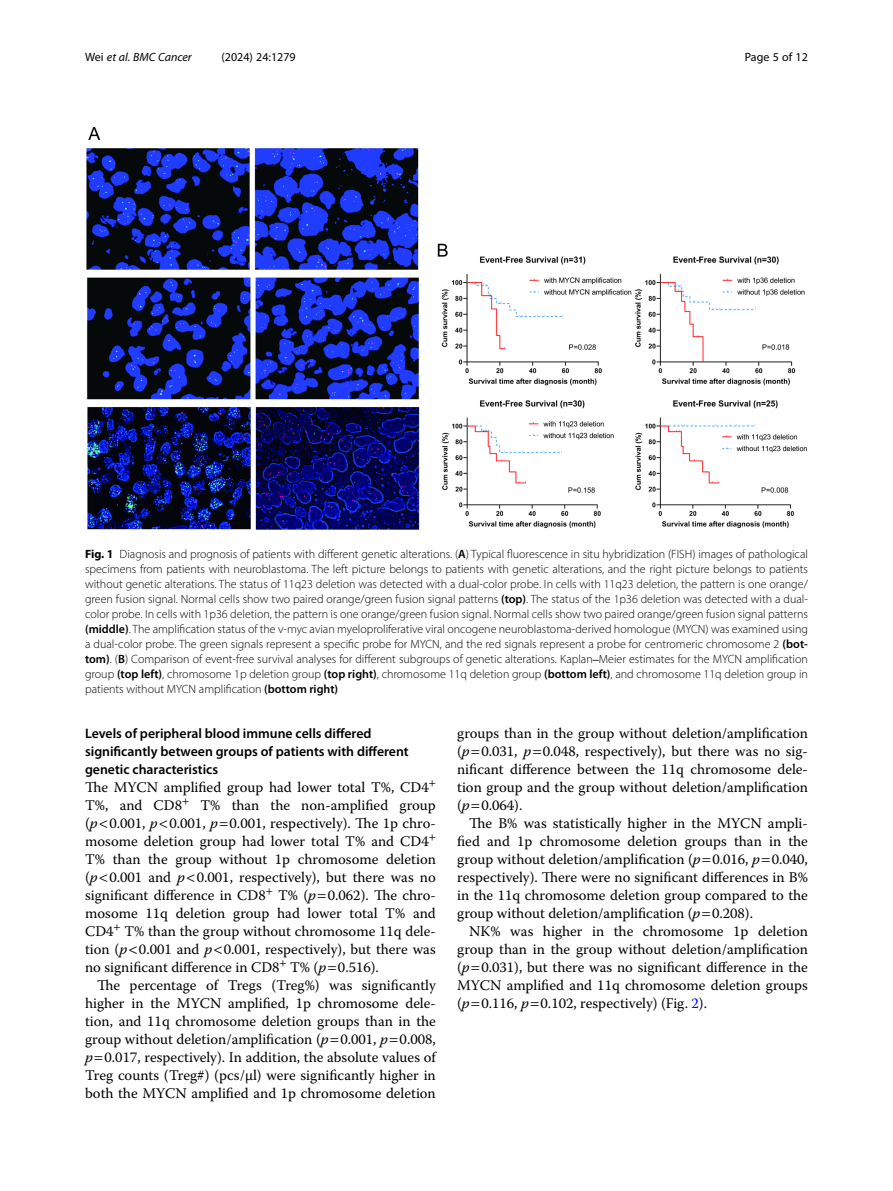
<style>
.page{position:relative;width:893px;height:1191px;background:#fff}
.page>*{position:absolute;margin:0;border:0;box-sizing:border-box;transform-origin:0 0}
.Body_Text_Indent{font:14.7px/18px "Warnock Pro";color:#000;text-align:justify}
.Body_Text{font:14.7px/18px "Warnock Pro";color:#000;text-align:justify}
.Head_2{font:600 13.8px/18px "Myriad Pro";color:#000}
.Figure_Caption{font:300 12px/15px "Myriad Pro";color:#000;text-align:justify}
.t1{font:12px "Myriad Pro";color:#000}
.t2{font:italic 12px "Myriad Pro";color:#000}
.s1{font-style:normal}
.s2{font-weight:700}
.s3{font-weight:600}
.s4{font-family:"STIX";font-weight:400}
.s5{font-style:italic}
.s6{color:#00f}
</style>
<div class="page">
<img style="left:86px;top:127px;width:721px;height:403px">
<p class="t2" style="left:85px;top:50px;width:108px"><span class="s1">Wei</span> et al. BMC Cancer</p>
<p class="t1" style="left:221px;top:50px;width:76px">(2024) 24:1279</p>
<p class="t1" style="left:745px;top:50px;width:65px">Page 5 of 12</p>
<p class="Figure_Caption" style="left:85px;top:546px;width:724px"><span class="s2">Fig. 1</span> Diagnosis and prognosis of patients with different genetic alterations. (<span class="s3">A</span>) Typical fluorescence in situ hybridization (FISH) images of pathological specimens from patients with neuroblastoma. The left picture belongs to patients with genetic alterations, and the right picture belongs to patients without genetic alterations. The status of 11q23 deletion was detected with a dual-color probe. In cells with 11q23 deletion, the pattern is one orange/ green fusion signal. Normal cells show two paired orange/green fusion signal patterns <span class="s3">(top)</span>. The status of the 1p36 deletion was detected with a dual&shy;color probe. In cells with 1p36 deletion, the pattern is one orange/green fusion signal. Normal cells show two paired orange/green fusion signal patterns <span class="s3">(middle)</span>. The amplification status of the v-myc avian myeloproliferative viral oncogene neuroblastoma-derived homologue (MYCN) was examined using a dual-color probe. The green signals represent a specific probe for MYCN, and the red signals represent a probe for centromeric chromosome 2 <span class="s3">(bot&shy;tom)</span>. (<span class="s3">B</span>) Comparison of event-free survival analyses for different subgroups of genetic alterations. Kaplan<span class="s4">‒</span>Meier estimates for the MYCN amplification group <span class="s3">(top left)</span>, chromosome 1p deletion group <span class="s3">(top right)</span>, chromosome 11q deletion group <span class="s3">(bottom left)</span>, and chromosome 11q deletion group in patients without MYCN amplification <span class="s3">(bottom right)</span></p>
<p class="Head_2" style="left:85px;top:724px;width:325px">Levels of peripheral blood immune cells differed significantly between groups of patients with different genetic characteristics</p>
<p class="Body_Text" style="left:85px;top:778px;width:352px">The MYCN amplified group had lower total T%, CD4<sup>+ </sup>T%, and CD8<sup>+</sup> T% than the non-amplified group (<span class="s5">p</span> 0.001, <span class="s5">p</span> 0.001, <span class="s5">p</span> 0.001, respectively). The 1p chro&shy;mosome deletion group had lower total T% and CD4<sup>+ </sup>T% than the group without 1p chromosome deletion (<span class="s5">p</span> 0.001 and <span class="s5">p</span> 0.001, respectively), but there was no significant difference in CD8<sup>+</sup> T% (<span class="s5">p</span> 0.062). The chro&shy;mosome 11q deletion group had lower total T% and CD4<sup>+</sup> T% than the group without chromosome 11q dele&shy;tion (<span class="s5">p</span> 0.001 and <span class="s5">p</span> 0.001, respectively), but there was no significant difference in CD8<sup>+</sup> T% (<span class="s5">p</span> 0.516).</p>
<p class="Body_Text_Indent" style="left:85px;top:976px;width:352px;text-indent:12px">The percentage of Tregs (Treg%) was significantly higher in the MYCN amplified, 1p chromosome dele&shy;tion, and 11q chromosome deletion groups than in the group without deletion/amplification (<span class="s5">p</span> 0.001, <span class="s5">p</span> 0.008, <span class="s5">p</span> 0.017, respectively). In addition, the absolute values of Treg counts (Treg#) (pcs/µl) were significantly higher in both the MYCN amplified and 1p chromosome deletion</p>
<p class="Body_Text_Indent" style="left:457px;top:724px;width:352px">groups than in the group without deletion/amplification (<span class="s5">p</span> 0.031, <span class="s5">p</span> 0.048, respectively), but there was no sig&shy;nificant difference between the 11q chromosome dele&shy;tion group and the group without deletion/amplification (<span class="s5">p</span> 0.064).</p>
<p class="Body_Text_Indent" style="left:457px;top:814px;width:352px;text-indent:12px">The B% was statistically higher in the MYCN ampli&shy;fied and 1p chromosome deletion groups than in the group without deletion/amplification (<span class="s5">p</span> 0.016, <span class="s5">p</span> 0.040, respectively). There were no significant differences in B% in the 11q chromosome deletion group compared to the group without deletion/amplification (<span class="s5">p</span> 0.208).</p>
<p class="Body_Text_Indent" style="left:457px;top:922px;width:352px;text-indent:12px">NK% was higher in the chromosome 1p deletion group than in the group without deletion/amplification (<span class="s5">p</span> 0.031), but there was no significant difference in the MYCN amplified and 11q chromosome deletion groups (<span class="s5">p</span> 0.116, <span class="s5">p</span> 0.102, respectively) (Fig. <span class="s6">2</span>).</p>
</div>
